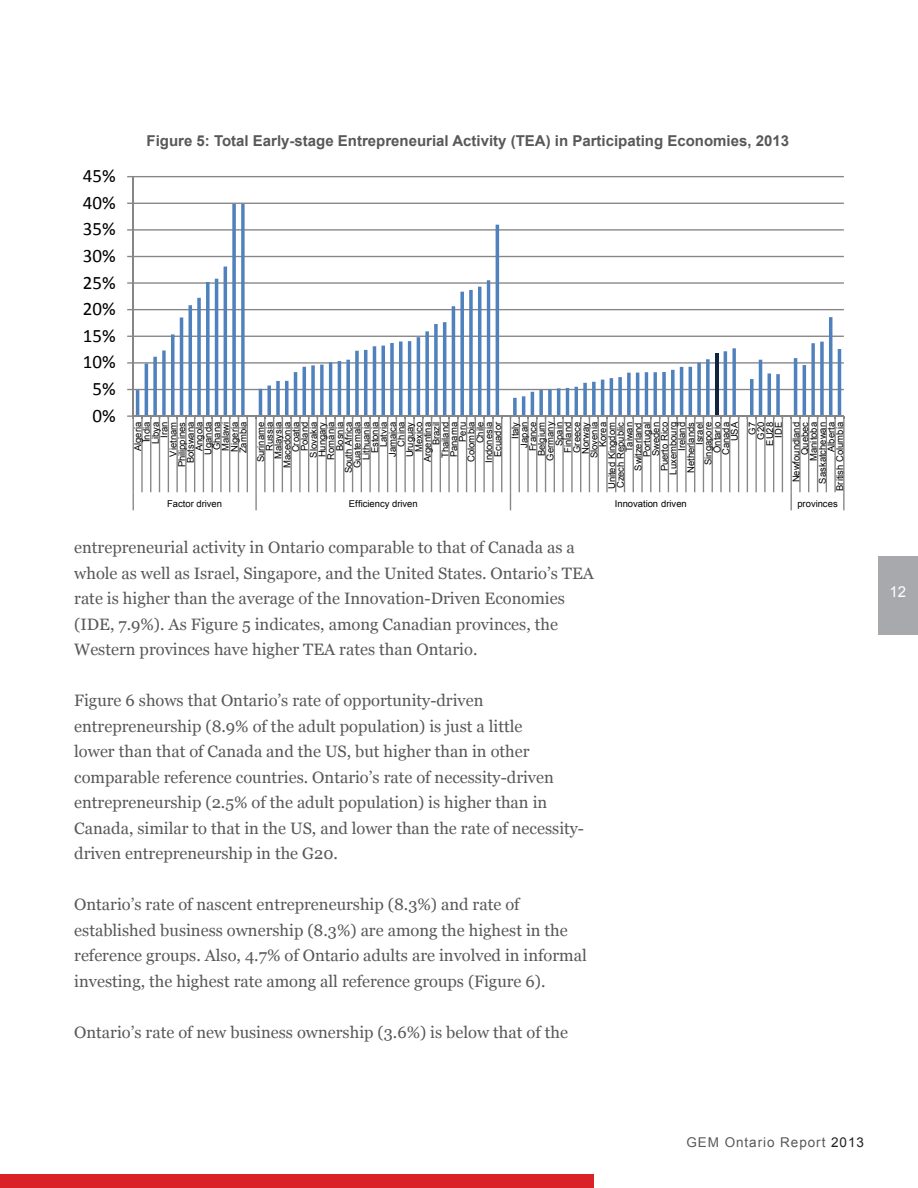
<style>
.page{position:relative;width:918px;height:1188px;background:#fff}
.page>*{position:absolute;margin:0;border:0;box-sizing:border-box;transform-origin:0 0}
.t1{font:19.05px "Calibri";color:#000}
._6-Bodytext{font:16.5px/25.5px "Georgia";color:#57585a}
._9-Table_header{font:700 15px "Arial";color:#57585a}
._6-Bodytext-2{font:15px "Arial";color:#fff}
.t2{font:13.5px "Arial";letter-spacing:.07em;color:#57585a}
.t3{font:9.45px/8.7px "Arial";color:#000;text-align:right}
.s1{color:#231f20}
</style>
<div class="page">
<div style="left:878px;top:556px;width:40px;height:78px;background:#a8a9ad"></div>
<div style="left:1px;top:1174px;width:593px;height:14px;background:#da2128"></div>
<svg style="left:127px;top:176px;width:718px;height:335px"></svg>
<p class="t1" style="left:83px;top:164px;width:34px">45%</p>
<p class="t1" style="left:83px;top:191px;width:34px">40%</p>
<p class="t1" style="left:83px;top:217px;width:34px">35%</p>
<p class="t1" style="left:83px;top:244px;width:34px">30%</p>
<p class="t1" style="left:83px;top:270px;width:34px">25%</p>
<p class="t1" style="left:83px;top:297px;width:34px">20%</p>
<p class="t1" style="left:83px;top:324px;width:34px">15%</p>
<p class="t1" style="left:83px;top:350px;width:34px">10%</p>
<p class="t1" style="left:92px;top:377px;width:25px">5%</p>
<p class="t1" style="left:92px;top:403px;width:25px">0%</p>
<p class="_9-Table_header" style="left:147px;top:131px;width:644px">Figure 5: Total Early-stage Entrepreneurial Activity (TEA) in Participating Economies, 2013</p>
<p class="t3" style="left:134px;top:467px;width:47px;rotate:-90deg">Algeria<br>India<br>Libya<br>Iran<br>Vietnam<br>Philippines<br>Botswana<br>Angola<br>Uganda<br>Ghana<br>Malawi<br>Nigeria<br>Zambia</p>
<p class="t3" style="left:256px;top:473px;width:53px;rotate:-90deg">Suriname<br>Russia<br>Malaysia<br>Macedonia<br>Croatia<br>Poland<br>Slovakia<br>Hungary<br>Romania<br>Bosnia<br>South Africa<br>Guatemala<br>Lithuania<br>Estonia<br>Latvia<br>Jamaica<br>China<br>Uruguay<br>Mexico<br>Argentina<br>Brazil<br>Thailand<br>Panama<br>Peru<br>Colombia<br>Chile<br>Indonesia<br>Ecuador</p>
<p class="t3" style="left:511px;top:489px;width:69px;rotate:-90deg">Italy<br>Japan<br>France<br>Belgium<br>Germany<br>Spain<br>Finland<br>Greece<br>Norway<br>Slovenia<br>Korea<br>United Kingdom<br>Czech Republic<br>Taiwan<br>Switzerland<br>Portugal<br>Sweden<br>Puerto Rico<br>Luxembourg<br>Ireland<br>Netherlands<br>Israel<br>Singapore<br>Ontario<br>Canada<br>USA</p>
<p class="t3" style="left:748px;top:446px;width:25px;rotate:-90deg">G7<br>G20<br>EU28<br>IDE</p>
<p class="t3" style="left:792px;top:491px;width:70px;rotate:-90deg">Newfoundland<br>Quebec<br>Manitoba<br>Saskatchewan<br>Alberta<br>British Columbia</p>
<p class="t3" style="left:167px;top:499px;width:56px">Factor driven</p>
<p class="t3" style="left:349px;top:499px;width:70px">Efficiency driven</p>
<p class="t3" style="left:615px;top:499px;width:73px">Innovation driven</p>
<p class="t3" style="left:797px;top:499px;width:42px">provinces</p>
<p class="_6-Bodytext" style="left:74px;top:534px;width:521px">entrepreneurial activity in Ontario comparable to that of Canada as a whole as well as Israel, Singapore, and the United States. Ontario’s TEA rate is higher than the average of the Innovation-Driven Economies (IDE, 7.9%). As Figure 5 indicates, among Canadian provinces, the Western provinces have higher TEA rates than Ontario.</p>
<p class="_6-Bodytext" style="left:74px;top:687px;width:511px">Figure 6 shows that Ontario’s rate of opportunity-driven entrepreneurship (8.9% of the adult population) is just a little<br>lower than that of Canada and the US, but higher than in other comparable reference countries. Ontario’s rate of necessity-driven entrepreneurship (2.5% of the adult population) is higher than in Canada, similar to that in the US, and lower than the rate of necessity&shy;driven entrepreneurship in the G20.</p>
<p class="_6-Bodytext" style="left:74px;top:891px;width:514px">Ontario’s rate of nascent entrepreneurship (8.3%) and rate of established business ownership (8.3%) are among the highest in the reference groups. Also, 4.7% of Ontario adults are involved in informal investing, the highest rate among all reference groups (Figure 6).</p>
<p class="_6-Bodytext" style="left:74px;top:1019px;width:495px">Ontario’s rate of new business ownership (3.6%) is below that of the</p>
<p class="_6-Bodytext-2" style="left:890px;top:582px;width:18px">12</p>
<p class="t2" style="left:686px;top:1133px;width:179px">GEM Ontario Report <span class="s1">2013</span></p>
</div>
